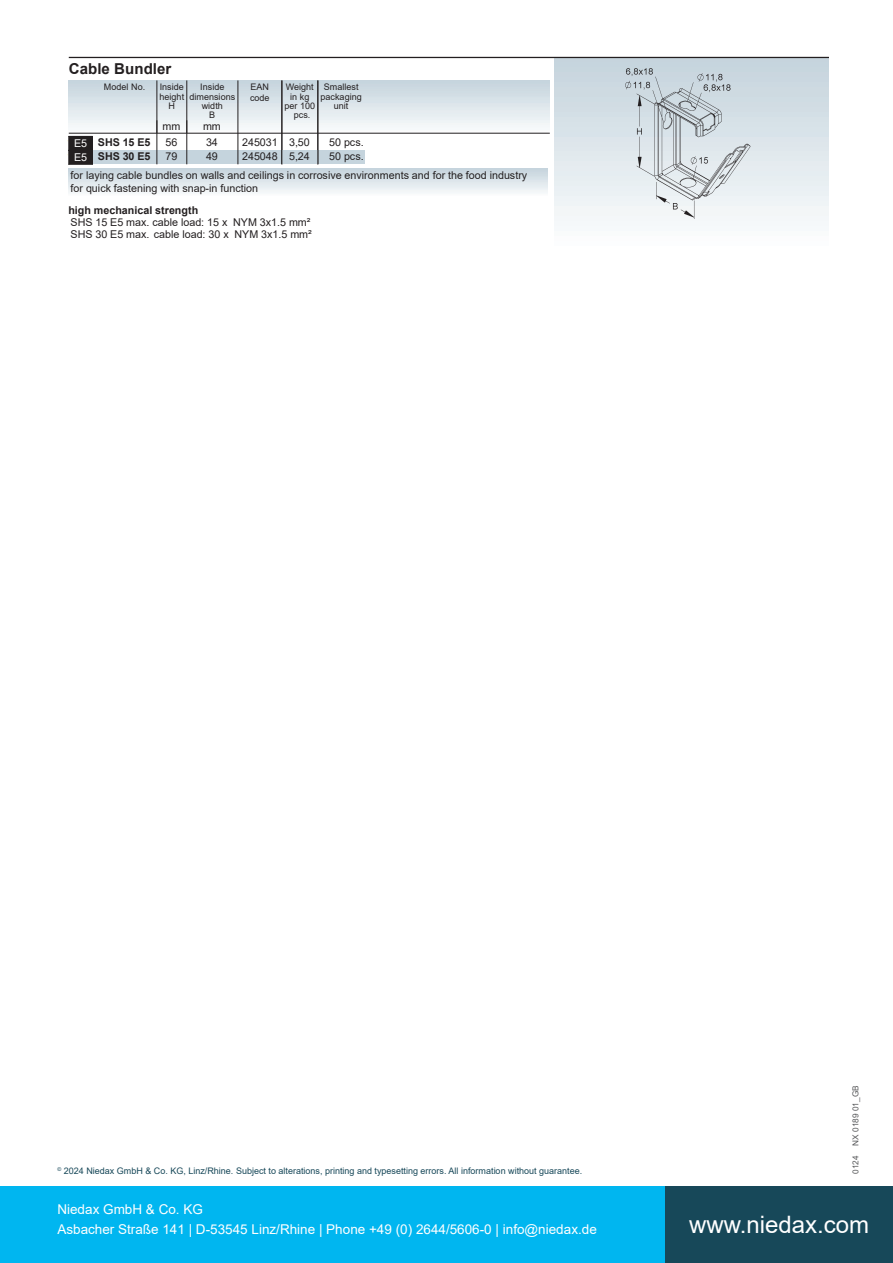
<style>
.page{position:relative;width:893px;height:1263px;background:#fff}
.page>*{position:absolute;margin:0;border:0;box-sizing:border-box;transform-origin:0 0}
.t1{font:24px "Arial";color:#fff}
.t2{font:700 15px "Arial";letter-spacing:.005em;color:#231f20}
.t3{font:13.5px/19.5px "Arial";color:#fff}
.t4{font:10.8px/14px "Arial";color:#231f20}
.t5{font:700 10.8px "Arial";color:#231f20}
.t6{font:700 10.8px "Arial";color:#fff}
.t7{font:10.8px/14px "Arial";color:#fff}
.t8{font:9px "Arial";color:#174859}
.t9{font:9px/9.1px "Arial";letter-spacing:.005em;color:#231f20;text-align:center}
.t10{font:8.25px "Arial";color:#57585a}
</style>
<div class="page">
<div style="left:0;top:1186px;width:665px;height:77px;background:#00b6f0"></div>
<div style="left:665px;top:1186px;width:228px;height:77px;background:#174859"></div>
<img style="left:69px;top:80px;width:481px;height:53px">
<hr style="left:69px;top:133px;width:481px;height:1px;background:#231f20">
<div style="left:92px;top:150px;width:146px;height:14px;background:#c5d4dd"></div>
<hr style="left:157px;top:133px;width:1px;height:31px;background:#231f20">
<hr style="left:186px;top:133px;width:1px;height:31px;background:#231f20">
<svg style="left:67px;top:136px;width:26px;height:29px"></svg>
<hr style="left:157px;top:80px;width:1px;height:53px;background:#231f20">
<hr style="left:186px;top:80px;width:1px;height:53px;background:#231f20">
<svg style="left:157px;top:120px;width:1px;height:13px"></svg>
<svg style="left:186px;top:120px;width:1px;height:13px"></svg>
<div style="left:318px;top:150px;width:46px;height:14px;background:#c5d4dd"></div>
<hr style="left:317px;top:80px;width:1px;height:84px;background:#231f20">
<div style="left:238px;top:150px;width:44px;height:14px;background:#c5d4dd"></div>
<hr style="left:238px;top:80px;width:1px;height:84px;background:#231f20">
<div style="left:282px;top:150px;width:36px;height:14px;background:#c5d4dd"></div>
<hr style="left:282px;top:80px;width:1px;height:84px;background:#231f20">
<hr style="left:318px;top:80px;width:1px;height:84px;background:#231f20">
<img style="left:563px;top:67px;width:257px;height:152px">
<hr style="left:69px;top:57px;width:760px;height:1px;background:#231f20">
<h2 class="t2" style="left:69px;top:58px;width:104px">Cable Bundler</h2>
<p class="t9" style="left:320px;top:83px;width:43px">Smallest packaging unit</p>
<p class="t4" style="left:329px;top:135px;width:36px">50 pcs.<br>50 pcs.</p>
<p class="t9" style="left:104px;top:83px;width:43px">Model No.</p>
<p class="t9" style="left:159px;top:83px;width:26px">Inside height<br>H</p>
<p class="t9" style="left:189px;top:83px;width:47px">Inside dimensions width<br>B</p>
<p class="t4" style="left:163px;top:119px;width:19px">mm</p>
<p class="t4" style="left:203px;top:119px;width:19px">mm</p>
<p class="t9" style="left:284px;top:83px;width:32px">Weight in kg per 100 pcs.</p>
<p class="t4" style="left:289px;top:135px;width:22px">3,50<br>5,24</p>
<p class="t4" style="left:71px;top:169px;width:458px;line-height:12.8px">for laying cable bundles on walls and ceilings in corrosive environments and for the food industry for quick fastening with snap-in function</p>
<p class="t5" style="left:68px;top:203px;width:131px">high mechanical strength</p>
<p class="t4" style="left:71px;top:216px;width:243px;line-height:11.9px">SHS 15 E5 max. cable load: 15 x NYM 3x1.5 mm²<br>SHS 30 E5 max. cable load: 30 x NYM 3x1.5 mm²</p>
<p class="t9" style="left:250px;top:82px;width:21px;line-height:10.9px;text-align:left">EAN code</p>
<p class="t4" style="left:242px;top:135px;width:37px">245031<br>245048</p>
<p class="t5" style="left:98px;top:135px;width:54px">SHS 15 E5</p>
<p class="t4" style="left:165px;top:135px;width:13px">56</p>
<p class="t4" style="left:206px;top:135px;width:13px">34</p>
<p class="t5" style="left:98px;top:149px;width:54px">SHS 30 E5</p>
<p class="t4" style="left:165px;top:149px;width:13px">79</p>
<p class="t4" style="left:206px;top:149px;width:13px">49</p>
<p class="t7" style="left:74px;top:136px;width:15px">E5<br>E5</p>
<p class="t10" style="left:850px;top:1174px;width:90px;rotate:-90deg">0124 NX 0189 01_GB</p>
<p class="t8" style="left:58px;top:1164px;width:526px"><sup>©</sup> 2024 Niedax GmbH &amp; Co. KG, Linz/Rhine. Subject to alterations, printing and typesetting errors. All information without guarantee.</p>
<p class="t6" style="left:62px;top:1200px;width:32px">KK 12</p>
<p class="t3" style="left:57px;top:1199px;width:541px">Niedax GmbH &amp; Co. KG<br>Asbacher Straße 141 | D-53545 Linz/Rhine | Phone +49 (0) 2644/5606-0 | info@niedax.de</p>
<h1 class="t1" style="left:689px;top:1208px;width:182px">www.niedax.com</h1>
</div>
